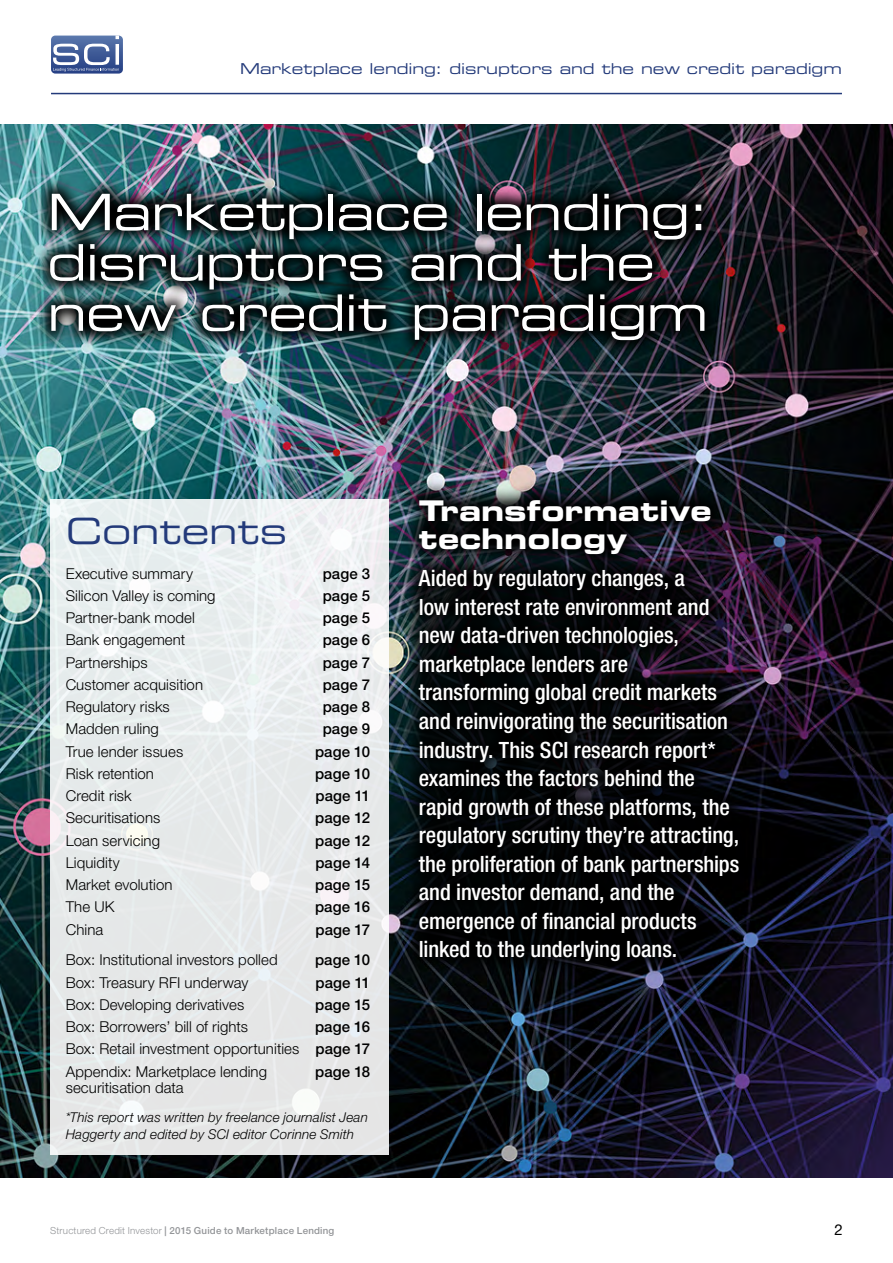
<style>
.page{position:relative;width:893px;height:1263px;background:#fff}
.page>*{position:absolute;margin:0;border:0;box-sizing:border-box;transform-origin:0 0}
.t1{font:50.25px/50.2px "Eurostile LT Std Ex 2";letter-spacing:-.02em;color:#fff}
.t2{font:36px "Eurostile LT Std Ex 2";color:#233a7a}
.t3{font:28.5px/28.5px "Eurostile LT Std Bold Ex 2";color:#fff}
.t4{font:500 condensed 22.5px/28.5px "Helvetica Neue LT Pro";letter-spacing:-.005em;color:#fff}
.t5{font:300 15px/22.2px "Helvetica Neue LT Pro";letter-spacing:.005em;color:#000;text-align:justify}
.t6{font:500 15px "Helvetica Neue LT Pro";letter-spacing:.005em;color:#000}
.t7{font:15px "Eurostile LT Std Ex 2";color:#233a7a}
.t8{font:15px "Helvetica Neue LT Pro";color:#000}
.t9{font:italic 300 13.5px/16.5px "Helvetica Neue LT Pro";letter-spacing:.01em;color:#000}
.t10{font:500 9.75px "Helvetica Neue LT Pro";letter-spacing:.02em;color:#939598}
.s1{font-weight:500}
.s2{font-weight:300}
</style>
<div class="page">
<img style="left:0;top:124px;width:893px;height:1054px">
<div style="left:50px;top:499px;width:339px;height:656px;background:linear-gradient(to bottom,#edf2f3,#e5e5e6)"></div>
<svg style="left:399px;top:479px;width:359px;height:502px;background:#0a0b0f"></svg>
<img style="left:33px;top:176px;width:689px;height:181px">
<svg style="left:51px;top:36px;width:72px;height:38px"></svg>
<hr style="left:51px;top:93px;width:791px;height:1px;background:#233a7a">
<p class="t7" style="left:240px;top:58px;width:603px">Marketplace lending: disruptors and the new credit paradigm</p>
<h1 class="t1" style="left:47px;top:186px;width:665px">Marketplace lending: disruptors and the new credit paradigm</h1>
<h2 class="t2" style="left:66px;top:506px;width:223px">Contents</h2>
<p class="t5" style="left:66px;top:562px;width:129px">Executive summary</p>
<p class="t6" style="left:323px;top:564px;width:49px">page 3</p>
<p class="t5" style="left:66px;top:584px;width:151px">Silicon Valley is coming</p>
<p class="t6" style="left:323px;top:587px;width:49px">page 5</p>
<p class="t5" style="left:66px;top:606px;width:131px">Partner-bank model</p>
<p class="t6" style="left:323px;top:609px;width:49px">page 5</p>
<p class="t5" style="left:66px;top:629px;width:121px">Bank engagement</p>
<p class="t6" style="left:323px;top:631px;width:49px">page 6</p>
<p class="t5" style="left:66px;top:651px;width:84px">Partnerships</p>
<p class="t6" style="left:323px;top:653px;width:49px">page 7</p>
<p class="t5" style="left:66px;top:673px;width:139px">Customer acquisition</p>
<p class="t6" style="left:323px;top:676px;width:49px">page 7</p>
<p class="t5" style="left:66px;top:695px;width:105px">Regulatory risks</p>
<p class="t6" style="left:323px;top:698px;width:49px">page 8</p>
<p class="t5" style="left:66px;top:718px;width:95px">Madden ruling</p>
<p class="t6" style="left:323px;top:720px;width:49px">page 9</p>
<p class="t5" style="left:66px;top:740px;width:119px">True lender issues</p>
<p class="t6" style="left:315px;top:742px;width:57px">page 10</p>
<p class="t5" style="left:66px;top:762px;width:90px">Risk retention</p>
<p class="t6" style="left:315px;top:765px;width:57px">page 10</p>
<p class="t5" style="left:66px;top:784px;width:68px">Credit risk</p>
<p class="t6" style="left:316px;top:787px;width:56px">page 11</p>
<p class="t5" style="left:66px;top:807px;width:96px">Securitisations</p>
<p class="t6" style="left:315px;top:809px;width:56px">page 12</p>
<p class="t5" style="left:66px;top:829px;width:96px">Loan servicing</p>
<p class="t6" style="left:315px;top:831px;width:56px">page 12</p>
<p class="t5" style="left:66px;top:851px;width:56px">Liquidity</p>
<p class="t6" style="left:315px;top:854px;width:56px">page 14</p>
<p class="t5" style="left:66px;top:873px;width:108px">Market evolution</p>
<p class="t6" style="left:315px;top:876px;width:57px">page 15</p>
<p class="t5" style="left:66px;top:896px;width:50px">The UK</p>
<p class="t6" style="left:315px;top:898px;width:57px">page 16</p>
<p class="t5" style="left:66px;top:918px;width:39px">China</p>
<p class="t6" style="left:315px;top:920px;width:56px">page 17</p>
<p class="t5" style="left:66px;top:949px;width:214px">Box: Institutional investors polled</p>
<p class="t6" style="left:315px;top:951px;width:57px">page 10</p>
<p class="t5" style="left:66px;top:971px;width:184px">Box: Treasury RFI underway</p>
<p class="t6" style="left:316px;top:973px;width:56px">page 11</p>
<p class="t5" style="left:66px;top:993px;width:180px">Box: Developing derivatives</p>
<p class="t6" style="left:315px;top:996px;width:57px">page 15</p>
<p class="t5" style="left:66px;top:1015px;width:184px">Box: Borrowers’ bill of rights</p>
<p class="t5" style="left:66px;top:1015px;width:306px;text-indent:249px"><span class="s1">page 16<br></span>Box: Retail investment opportunities <span class="s1">page 17<br></span>Appendix: Marketplace lending</p>
<p class="t6" style="left:315px;top:1062px;width:57px">page 18</p>
<p class="t5" style="left:66px;top:1076px;width:120px">securitisation data</p>
<p class="t9" style="left:66px;top:1109px;width:304px">*This report was written by freelance journalist Jean<br>Haggerty and edited by SCI editor Corinne Smith</p>
<p class="t10" style="left:50px;top:1224px;width:286px"><span class="s2">Structured Credit Investor</span> | 2015 Guide to Marketplace Lending</p>
<h3 class="t3" style="left:419px;top:496px;width:294px">Transformative technology</h3>
<p class="t4" style="left:419px;top:564px;width:322px">Aided by regulatory changes, a<br>low interest rate environment and new data-driven technologies, marketplace lenders are transforming global credit markets and reinvigorating the securitisation industry. This SCI research report* examines the factors behind the rapid growth of these platforms, the regulatory scrutiny they’re attracting, the proliferation of bank partnerships and investor demand, and the emergence of financial products linked to the underlying loans.</p>
<p class="t8" style="left:834px;top:1220px;width:10px">2</p>
</div>
